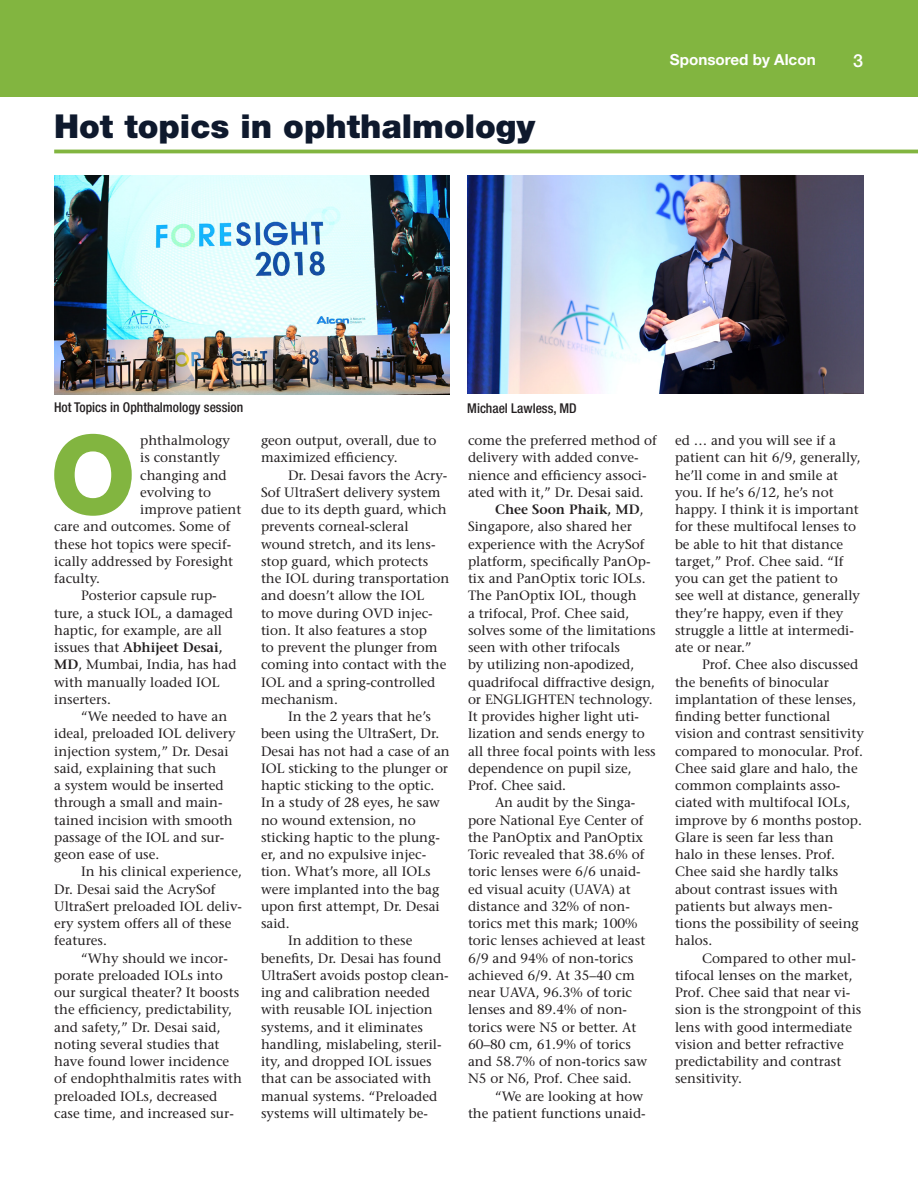
<style>
.page{position:relative;width:918px;height:1188px;background:#fff}
.page>*{position:absolute;margin:0;border:0;box-sizing:border-box;transform-origin:0 0}
.First_cap_paragraph{font:800 110.1px "Helvetica Neue LT Std";color:#82b540}
.New_Headline{font:900 33px "Helvetica Neue LT Std";color:#0e192d}
.t1{font:500 18px "Helvetica Neue LT Std";color:#fff}
.t2{font:700 15.3px "Helvetica Neue LT Std";color:#fff}
.Main_text{font:13.5px/17.2px "Stone Serif";color:#231f20}
.First_cap_paragraph-2{font:13.5px "Stone Serif";color:#231f20}
.t3{font:500 condensed 13.5px "Helvetica Neue LT Std";color:#231f20}
.s1{font-weight:600}
</style>
<div class="page">
<div style="left:0;top:0;width:918px;height:97px;background:#82b540"></div>
<hr style="left:54px;top:150px;width:864px;height:3px;background:#82b540">
<img style="left:54px;top:176px;width:396px;height:218px">
<img style="left:467px;top:176px;width:396px;height:218px">
<p class="New_Headline" style="left:54px;top:106px;width:483px">Hot topics in ophthalmology</p>
<p class="t2" style="left:670px;top:51px;width:147px">Sponsored by Alcon</p>
<h3 class="t1" style="left:853px;top:49px;width:12px">3</h3>
<p class="t3" style="left:54px;top:399px;width:191px">Hot Topics in Ophthalmology session</p>
<p class="t3" style="left:467px;top:400px;width:111px">Michael Lawless, MD</p>
<p class="First_cap_paragraph" style="left:50px;top:409px;width:87px">O</p>
<p class="First_cap_paragraph-2" style="left:140px;top:432px;width:91px">phthalmology</p>
<p class="First_cap_paragraph-2" style="left:140px;top:450px;width:81px">is constantly</p>
<p class="First_cap_paragraph-2" style="left:140px;top:467px;width:88px">changing and</p>
<p class="First_cap_paragraph-2" style="left:140px;top:484px;width:73px">evolving to</p>
<p class="First_cap_paragraph-2" style="left:140px;top:501px;width:103px">improve patient</p>
<p class="First_cap_paragraph-2" style="left:54px;top:519px;width:178px">care and outcomes. Some of</p>
<p class="First_cap_paragraph-2" style="left:54px;top:536px;width:179px">these hot topics were specif-</p>
<p class="First_cap_paragraph-2" style="left:54px;top:553px;width:181px">ically addressed by Foresight</p>
<p class="First_cap_paragraph-2" style="left:54px;top:570px;width:47px">faculty.</p>
<p class="Main_text" style="left:54px;top:587px;width:184px;text-indent:27px">Posterior capsule rup&shy;ture, a stuck IOL, a damaged haptic, for example, are all issues that <span class="s1">Abhijeet Desai,<br>MD</span>, Mumbai, India, has had with manually loaded IOL inserters.</p>
<p class="Main_text" style="left:54px;top:708px;width:183px;text-indent:27px">“We needed to have an ideal, preloaded IOL delivery injection system,” Dr. Desai said, explaining that such<br>a system would be inserted through a small and main&shy;tained incision with smooth passage of the IOL and sur&shy;geon ease of use.</p>
<p class="Main_text" style="left:54px;top:863px;width:189px;text-indent:27px">In his clinical experience,<br>Dr. Desai said the AcrySof<br>UltraSert preloaded IOL deliv&shy;ery system offers all of these features.</p>
<p class="Main_text" style="left:54px;top:949px;width:189px;text-indent:27px">“Why should we incor&shy;porate preloaded IOLs into our surgical theater? It boosts the efficiency, predictability, and safety,” Dr. Desai said, noting several studies that have found lower incidence of endophthalmitis rates with preloaded IOLs, decreased case time, and increased sur-</p>
<p class="Main_text" style="left:261px;top:432px;width:177px">geon output, overall, due to maximized efficiency.</p>
<p class="Main_text" style="left:261px;top:466px;width:190px;text-indent:27px">Dr. Desai favors the Acry-<br>Sof UltraSert delivery system due to its depth guard, which prevents corneal-scleral wound stretch, and its lens&shy;stop guard, which protects the IOL during transportation and doesn’t allow the IOL<br>to move during OVD injec&shy;tion. It also features a stop<br>to prevent the plunger from coming into contact with the<br>IOL and a spring-controlled mechanism.</p>
<p class="Main_text" style="left:261px;top:708px;width:190px;text-indent:27px">In the 2 years that he’s been using the UltraSert, Dr.<br>Desai has not had a case of an<br>IOL sticking to the plunger or haptic sticking to the optic.<br>In a study of 28 eyes, he saw no wound extension, no sticking haptic to the plung&shy;er, and no expulsive injec&shy;tion. What’s more, all IOLs were implanted into the bag upon first attempt, Dr. Desai said.</p>
<p class="Main_text" style="left:261px;top:932px;width:189px;text-indent:27px">In addition to these benefits, Dr. Desai has found<br>UltraSert avoids postop clean&shy;ing and calibration needed with reusable IOL injection systems, and it eliminates handling, mislabeling, steril&shy;ity, and dropped IOL issues that can be associated with manual systems. “Preloaded systems will ultimately be-</p>
<p class="Main_text" style="left:468px;top:432px;width:190px">come the preferred method of delivery with added conve&shy;nience and efficiency associ&shy;ated with it,” Dr. Desai said.</p>
<p class="Main_text" style="left:468px;top:501px;width:189px;text-indent:27px"><span class="s1">Chee Soon Phaik, MD</span>,<br>Singapore, also shared her experience with the AcrySof platform, specifically PanOp&shy;tix and PanOptix toric IOLs.<br>The PanOptix IOL, though<br>a trifocal, Prof. Chee said, solves some of the limitations seen with other trifocals<br>by utilizing non-apodized, quadrifocal diffractive design, or ENGLIGHTEN technology.<br>It provides higher light uti&shy;lization and sends energy to all three focal points with less dependence on pupil size,<br>Prof. Chee said.</p>
<p class="Main_text" style="left:468px;top:794px;width:181px;text-indent:27px">An audit by the Singa&shy;pore National Eye Center of the PanOptix and PanOptix<br>Toric revealed that 38.6% of toric lenses were 6/6 unaid&shy;ed visual acuity (UAVA) at distance and 32% of non&shy;torics met this mark; 100% toric lenses achieved at least<br>6/9 and 94% of non-torics achieved 6/9. At 35–40 cm near UAVA, 96.3% of toric lenses and 89.4% of non&shy;torics were N5 or better. At<br>60–80 cm, 61.9% of torics and 58.7% of non-torics saw<br>N5 or N6, Prof. Chee said.</p>
<p class="Main_text" style="left:468px;top:1087px;width:179px;text-align:right">“We are looking at how<br>the patient functions unaid-</p>
<p class="Main_text" style="left:675px;top:432px;width:187px">ed … and you will see if a patient can hit 6/9, generally, he’ll come in and smile at you. If he’s 6/12, he’s not happy. I think it is important for these multifocal lenses to be able to hit that distance target,” Prof. Chee said. “If you can get the patient to<br>see well at distance, generally they’re happy, even if they struggle a little at intermedi&shy;ate or near.”</p>
<p class="Main_text" style="left:675px;top:656px;width:190px;text-indent:27px">Prof. Chee also discussed the benefits of binocular implantation of these lenses, finding better functional vision and contrast sensitivity compared to monocular. Prof.<br>Chee said glare and halo, the common complaints asso&shy;ciated with multifocal IOLs, improve by 6 months postop.<br>Glare is seen far less than halo in these lenses. Prof.<br>Chee said she hardly talks about contrast issues with patients but always men&shy;tions the possibility of seeing halos.</p>
<p class="Main_text" style="left:675px;top:949px;width:188px;text-indent:27px">Compared to other mul&shy;tifocal lenses on the market,<br>Prof. Chee said that near vi&shy;sion is the strongpoint of this lens with good intermediate vision and better refractive predictability and contrast sensitivity.</p>
</div>
